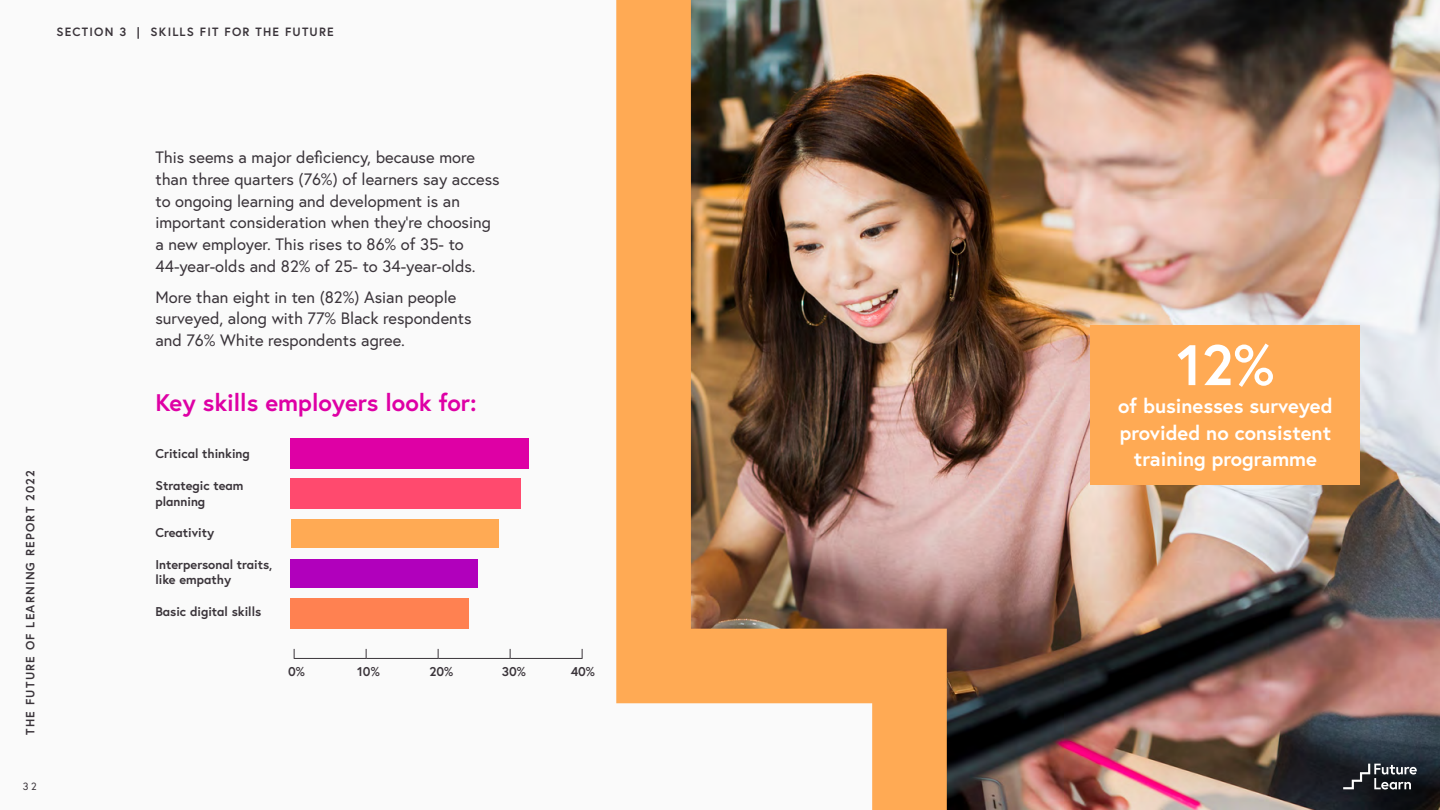
<style>
.page{position:relative;width:1440px;height:810px;background:#fafafa}
.page>*{position:absolute;margin:0;border:0;box-sizing:border-box;transform-origin:0 0}
.t1{font:700 57px "Europa";color:#fff}
.t2{font:700 24px "Europa";color:#de00a5}
.t3{font:700 20.25px/26.2px "Europa";color:#fff;text-align:center}
.t4{font:16.5px/21.8px "Europa";color:#3a343a}
.t5{font:700 12.75px/15.8px "Europa";color:#3a343a}
.t6{font:700 12px "Europa";letter-spacing:.1em;color:#3a343a}
.t7{font:10.5px "Europa";color:#3a343a}
</style>
<div class="page">
<img style="left:947px;top:0;width:493px;height:810px">
<div style="left:1091px;top:325px;width:269px;height:160px;background:#ffaa54"></div>
<svg style="left:1343px;top:764px;width:74px;height:26px;background:#484b50"></svg>
<img style="left:616px;top:0;width:331px;height:810px">
<hr style="left:510px;top:658px;width:73px;height:1px;background:#3a343a">
<hr style="left:438px;top:658px;width:72px;height:1px;background:#3a343a">
<hr style="left:366px;top:658px;width:72px;height:1px;background:#3a343a">
<hr style="left:294px;top:658px;width:72px;height:1px;background:#3a343a">
<div style="left:291px;top:559px;width:187px;height:29px;background:#b100bc"></div>
<div style="left:291px;top:598px;width:178px;height:31px;background:#ff8151"></div>
<div style="left:291px;top:519px;width:207px;height:29px;background:#ffaa54"></div>
<div style="left:291px;top:478px;width:230px;height:31px;background:#ff4a6e"></div>
<div style="left:291px;top:438px;width:238px;height:31px;background:#de00a5"></div>
<p class="t6" style="left:56px;top:24px;width:279px">SECTION 3 | SKILLS FIT FOR THE FUTURE</p>
<p class="t6" style="left:22px;top:735px;width:266px;rotate:-90deg">THE FUTURE OF LEARNING REPORT 2022</p>
<p class="t7" style="left:23px;top:780px;width:15px">32</p>
<p class="t4" style="left:155px;top:146px;width:346px">This seems a major deficiency, because more than three quarters (76%) of learners say access to ongoing learning and development is an important consideration when they’re choosing a new employer. This rises to 86% of 35- to 44-year-olds and 82% of 25- to 34-year-olds.</p>
<p class="t4" style="left:155px;top:286px;width:318px">More than eight in ten (82%) Asian people surveyed, along with 77% Black respondents and 76% White respondents agree.</p>
<h2 class="t2" style="left:155px;top:386px;width:323px">Key skills employers look for:</h2>
<p class="t5" style="left:155px;top:446px;width:96px">Critical thinking</p>
<p class="t5" style="left:155px;top:477px;width:90px">Strategic team planning</p>
<p class="t5" style="left:155px;top:524px;width:60px">Creativity</p>
<p class="t5" style="left:155px;top:556px;width:118px">Interpersonal traits, like empathy</p>
<p class="t5" style="left:155px;top:603px;width:107px">Basic digital skills</p>
<p class="t5" style="left:288px;top:663px;width:18px">0%</p>
<p class="t5" style="left:357px;top:663px;width:24px">10%</p>
<p class="t5" style="left:430px;top:663px;width:25px">20%</p>
<p class="t5" style="left:502px;top:663px;width:26px">30%</p>
<p class="t5" style="left:571px;top:663px;width:26px">40%</p>
<h1 class="t1" style="left:1177px;top:326px;width:99px">12%</h1>
<p class="t3" style="left:1118px;top:393px;width:216px">of businesses surveyed provided no consistent training programme</p>
</div>
